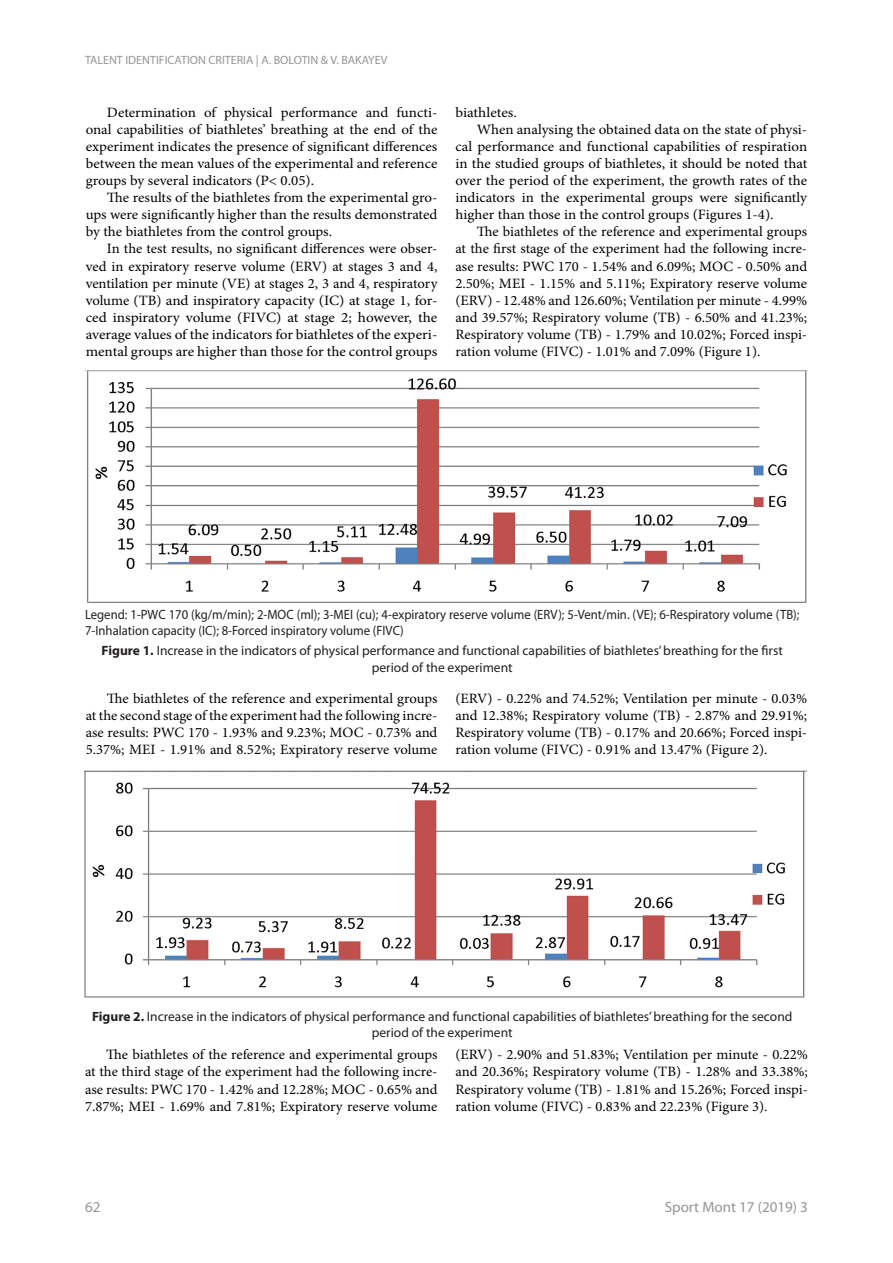
<style>
.page{position:relative;width:893px;height:1263px;background:#fff}
.page>*{position:absolute;margin:0;border:0;box-sizing:border-box;transform-origin:0 0}
.t1{font:15px "Myriad Pro";color:#939598}
._09_Tekst{font:14.25px/17.1px "Minion Pro";color:#000;text-align:justify}
._09_Tekst-2{font:14.25px/17.1px "Minion Pro";color:#000;text-align:justify;scale:1.05 1}
._09_Tekst-3{font:14.25px "Minion Pro";color:#000;scale:1.07 1}
._12_Slika_legenda{font:13.5px/16.2px "Myriad Pro";color:#231f20;text-align:center}
._10_Tabela_legenda{font:13.5px/16.2px "Myriad Pro";color:#231f20;scale:.94 1}
.t2{font:12px "Myriad Pro";color:#939598}
.s1{font-weight:700}
</style>
<div class="page">
<img style="left:85px;top:370px;width:722px;height:233px">
<img style="left:84px;top:770px;width:722px;height:228px">
<p class="t2" style="left:85px;top:53px;width:304px">TALENT IDENTIFICATION CRITERIA | A. BOLOTIN &amp; V. BAKAYEV</p>
<p class="_09_Tekst-2" style="left:86px;top:104px;width:336px;text-indent:21px">Determination of physical performance and functi&shy;onal capabilities of biathletes’ breathing at the end of the experiment indicates the presence of significant differences between the mean values of the experimental and reference groups by several indicators (P&lt; 0.05).</p>
<p class="_09_Tekst-2" style="left:86px;top:189px;width:336px;text-indent:21px">The results of the biathletes from the experimental gro&shy;ups were significantly higher than the results demonstrated by the biathletes from the control groups.</p>
<p class="_09_Tekst" style="left:86px;top:240px;width:353px;text-indent:21px">In the test results, no significant differences were obser&shy;ved in expiratory reserve volume (ERV) at stages 3 and 4, ventilation per minute (VE) at stages 2, 3 and 4, respiratory volume (TB) and inspiratory capacity (IC) at stage 1, for&shy;ced inspiratory volume (FIVC) at stage 2; however, the average values of the indicators for biathletes of the experi&shy;mental groups are higher than those for the control groups</p>
<p class="_09_Tekst-3" style="left:455px;top:103px;width:59px">biathletes.</p>
<p class="_09_Tekst-2" style="left:455px;top:121px;width:336px;text-indent:21px">When analysing the obtained data on the state of physi&shy;cal performance and functional capabilities of respiration in the studied groups of biathletes, it should be noted that over the period of the experiment, the growth rates of the indicators in the experimental groups were significantly higher than those in the control groups (Figures 1-4).</p>
<p class="_09_Tekst" style="left:455px;top:223px;width:353px;text-indent:21px">The biathletes of the reference and experimental groups at the first stage of the experiment had the following incre&shy;ase results: PWC 170 - 1.54% and 6.09%; MOC - 0.50% and 2.50%; MEI - 1.15% and 5.11%; Expiratory reserve volume (ERV) - 12.48% and 126.60%; Ventilation per minute - 4.99% and 39.57%; Respiratory volume (TB) - 6.50% and 41.23%; Respiratory volume (TB) - 1.79% and 10.02%; Forced inspi&shy;ration volume (FIVC) - 1.01% and 7.09% (Figure 1).</p>
<p class="_10_Tabela_legenda" style="left:85px;top:606px;width:761px">Legend: 1-PWC 170 (kg/m/min); 2-MOC (ml); 3-MEI (cu); 4-expiratory reserve volume (ERV); 5-Vent/min. (VE); 6-Respiratory volume (TB);<br>7-Inhalation capacity (IC); 8-Forced inspiratory volume (FIVC)</p>
<p class="_12_Slika_legenda" style="left:102px;top:642px;width:683px"><span class="s1">Figure 1.</span> Increase in the indicators of physical performance and functional capabilities of biathletes’ breathing for the first period of the experiment</p>
<p class="_09_Tekst" style="left:86px;top:690px;width:353px;text-indent:21px">The biathletes of the reference and experimental groups at the second stage of the experiment had the following incre&shy;ase results: PWC 170 - 1.93% and 9.23%; MOC - 0.73% and 5.37%; MEI - 1.91% and 8.52%; Expiratory reserve volume</p>
<p class="_09_Tekst" style="left:455px;top:690px;width:353px">(ERV) - 0.22% and 74.52%; Ventilation per minute - 0.03% and 12.38%; Respiratory volume (TB) - 2.87% and 29.91%; Respiratory volume (TB) - 0.17% and 20.66%; Forced inspi&shy;ration volume (FIVC) - 0.91% and 13.47% (Figure 2).</p>
<p class="_12_Slika_legenda" style="left:92px;top:1008px;width:702px"><span class="s1">Figure 2.</span> Increase in the indicators of physical performance and functional capabilities of biathletes’ breathing for the second period of the experiment</p>
<p class="_09_Tekst" style="left:85px;top:1046px;width:354px;text-indent:21px">The biathletes of the reference and experimental groups at the third stage of the experiment had the following incre&shy;ase results: PWC 170 - 1.42% and 12.28%; MOC - 0.65% and 7.87%; MEI - 1.69% and 7.81%; Expiratory reserve volume</p>
<p class="_09_Tekst" style="left:455px;top:1046px;width:354px">(ERV) - 2.90% and 51.83%; Ventilation per minute - 0.22% and 20.36%; Respiratory volume (TB) - 1.28% and 33.38%; Respiratory volume (TB) - 1.81% and 15.26%; Forced inspi&shy;ration volume (FIVC) - 0.83% and 22.23% (Figure 3).</p>
<p class="t1" style="left:85px;top:1197px;width:17px">62</p>
<p class="t1" style="left:665px;top:1197px;width:145px">Sport Mont 17 (2019) 3</p>
</div>
